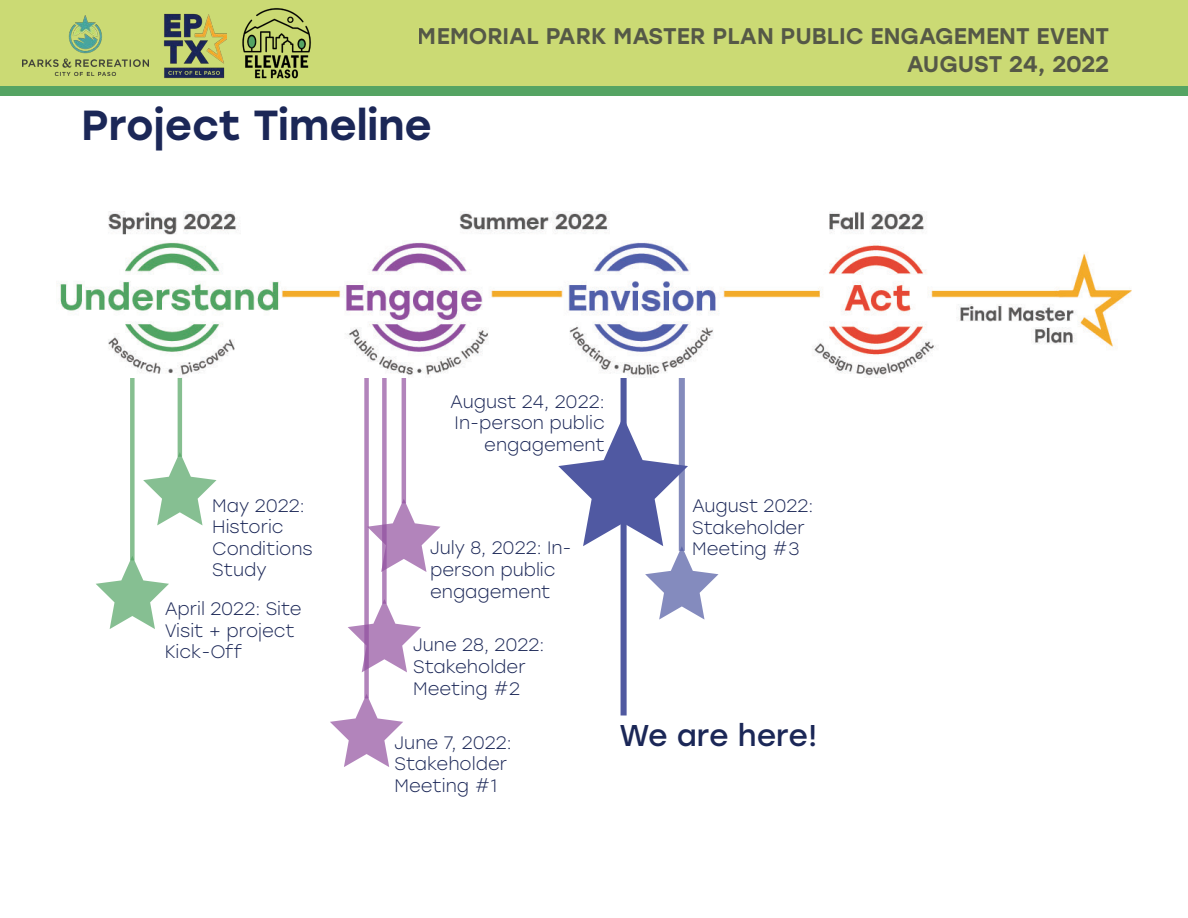
<style>
.page{position:relative;width:1188px;height:918px;background:#fff}
.page>*{position:absolute;margin:0;border:0;box-sizing:border-box;transform-origin:0 0}
.heading_1{font:500 42px "Stolzl";color:#1b2757}
.heading_1-2{font:30px "Stolzl";letter-spacing:-.005em;color:#1b2757}
.t1{font:500 22.65px/27.8px "Stolzl";color:#38383c;text-align:right}
.heading_1-3{font:300 18px/21.6px "Stolzl";color:#1b2757}
</style>
<div class="page">
<div style="left:0;top:0;width:1188px;height:87px;background:#cbda74"></div>
<div style="left:0;top:87px;width:1188px;height:9px;background:#55a463"></div>
<img style="left:22px;top:15px;width:127px;height:60px">
<img style="left:163px;top:13px;width:63px;height:66px">
<img style="left:242px;top:8px;width:69px;height:71px">
<div style="left:621px;top:264px;width:6px;height:452px;background:#5059a0"></div>
<div style="left:364px;top:334px;width:5px;height:364px;background:#b284bb"></div>
<hr style="left:402px;top:348px;width:4px;height:155px;background:#b284bb">
<div style="left:679px;top:334px;width:6px;height:217px;background:#848bbc"></div>
<div style="left:382px;top:348px;width:5px;height:256px;background:#b284bb"></div>
<div style="left:130px;top:282px;width:5px;height:278px;background:#86bf90"></div>
<hr style="left:178px;top:253px;width:4px;height:204px;background:#86bf90">
<img style="left:57px;top:211px;width:1074px;height:166px">
<svg style="left:330px;top:694px;width:73px;height:73px"></svg>
<svg style="left:368px;top:499px;width:73px;height:73px"></svg>
<svg style="left:558px;top:417px;width:161px;height:203px"></svg>
<svg style="left:348px;top:599px;width:73px;height:73px"></svg>
<svg style="left:96px;top:556px;width:73px;height:73px"></svg>
<svg style="left:143px;top:452px;width:74px;height:73px"></svg>
<p class="t1" style="left:418px;top:21px;width:693px">MEMORIAL PARK MASTER PLAN PUBLIC ENGAGEMENT EVENT<br>AUGUST 24, 2022</p>
<p class="heading_1" style="left:81px;top:96px;width:352px">Project Timeline</p>
<p class="heading_1-3" style="left:212px;top:494px;width:102px">May 2022:<br>Historic<br>Conditions<br>Study</p>
<p class="heading_1-3" style="left:165px;top:598px;width:138px">April 2022: Site<br>Visit + project<br>Kick-Off</p>
<p class="heading_1-3" style="left:450px;top:390px;width:156px;text-align:right">August 24, 2022:<br>In-person public engagement</p>
<p class="heading_1-3" style="left:430px;top:537px;width:143px">July 8, 2022: In&shy;person public engagement</p>
<p class="heading_1-3" style="left:413px;top:634px;width:133px">June 28, 2022:<br>Stakeholder<br>Meeting #2</p>
<p class="heading_1-3" style="left:394px;top:731px;width:119px">June 7, 2022:<br>Stakeholder<br>Meeting #1</p>
<p class="heading_1-3" style="left:692px;top:494px;width:123px">August 2022:<br>Stakeholder<br>Meeting #3</p>
<p class="heading_1-2" style="left:620px;top:715px;width:199px">We are here!</p>
</div>
